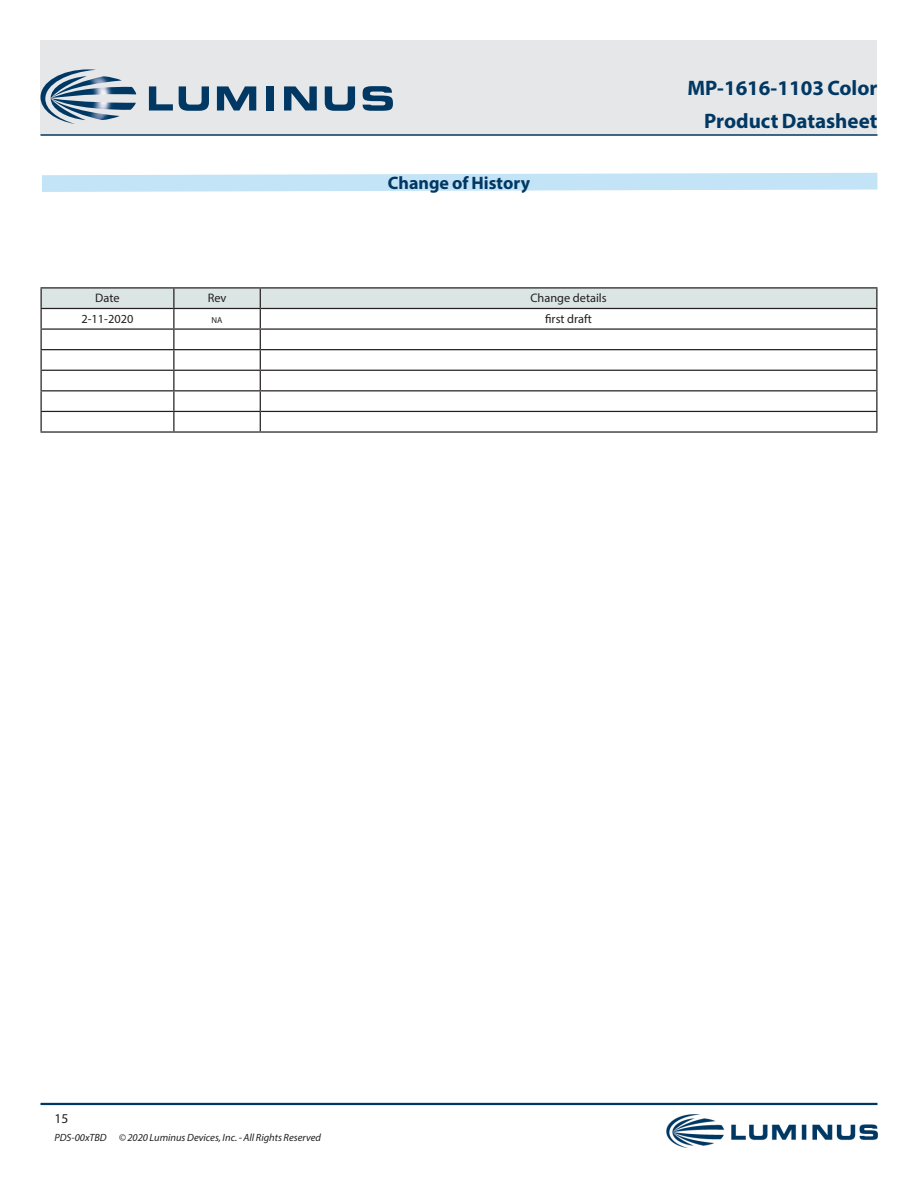
<style>
.page{position:relative;width:918px;height:1188px;background:#fff}
.page>*{position:absolute;margin:0;border:0;box-sizing:border-box;transform-origin:0 0}
.DS_Title1{font:700 21px "Myriad Pro";color:#003863}
.t1{font:700 18px "Myriad Pro";letter-spacing:-.005em;color:#003863}
.zzFooterRight2{font:13.5px "Myriad Pro";color:#231f20}
.t2{font:12.3px "Myriad Pro";color:#231f20}
.zzFooterRight1{font:italic 10.5px "Myriad Pro";color:#231f20}
.t3{font:8.7px "Myriad Pro";color:#231f20}
</style>
<div class="page">
<div style="left:40px;top:40px;width:838px;height:95px;background:#e6e7e9"></div>
<hr style="left:40px;top:1103px;width:838px;height:2px;background:#003863">
<hr style="left:40px;top:134px;width:838px;height:2px;background:#003863">
<svg style="left:40px;top:69px;width:96px;height:55px"></svg>
<svg style="left:149px;top:86px;width:24px;height:25px"></svg>
<svg style="left:179px;top:86px;width:30px;height:25px"></svg>
<svg style="left:217px;top:86px;width:39px;height:25px"></svg>
<div style="left:266px;top:86px;width:8px;height:25px;background:#003863"></div>
<svg style="left:284px;top:86px;width:33px;height:25px"></svg>
<svg style="left:325px;top:86px;width:30px;height:25px"></svg>
<svg style="left:363px;top:86px;width:30px;height:25px"></svg>
<svg style="left:42px;top:173px;width:836px;height:19px;background:#cae6f7"></svg>
<img style="left:666px;top:1115px;width:212px;height:33px">
<hr style="left:40px;top:308px;width:134px;height:1px;background:#231f20">
<hr style="left:260px;top:308px;width:618px;height:1px;background:#231f20">
<hr style="left:40px;top:328px;width:134px;height:2px;background:#231f20">
<hr style="left:260px;top:328px;width:618px;height:2px;background:#231f20">
<hr style="left:40px;top:349px;width:134px;height:1px;background:#231f20">
<hr style="left:260px;top:349px;width:618px;height:1px;background:#231f20">
<hr style="left:40px;top:370px;width:134px;height:1px;background:#231f20">
<hr style="left:260px;top:370px;width:618px;height:1px;background:#231f20">
<hr style="left:40px;top:390px;width:134px;height:1px;background:#231f20">
<hr style="left:260px;top:390px;width:618px;height:1px;background:#231f20">
<hr style="left:40px;top:411px;width:134px;height:1px;background:#231f20">
<hr style="left:260px;top:411px;width:618px;height:1px;background:#231f20">
<hr style="left:40px;top:431px;width:134px;height:2px;background:#231f20">
<hr style="left:174px;top:431px;width:86px;height:2px;background:#231f20">
<hr style="left:260px;top:431px;width:618px;height:2px;background:#231f20">
<hr style="left:40px;top:287px;width:134px;height:2px;background:#231f20">
<hr style="left:174px;top:287px;width:86px;height:2px;background:#231f20">
<hr style="left:260px;top:287px;width:618px;height:2px;background:#231f20">
<svg style="left:41px;top:288px;width:836px;height:143px"></svg>
<p class="t1" style="left:388px;top:171px;width:144px">Change of History</p>
<p class="t2" style="left:95px;top:290px;width:26px">Date</p>
<p class="t2" style="left:208px;top:290px;width:20px">Rev</p>
<p class="t2" style="left:530px;top:290px;width:78px">Change details</p>
<p class="t2" style="left:82px;top:311px;width:53px">2-11-2020</p>
<p class="t3" style="left:212px;top:314px;width:12px">na</p>
<p class="t2" style="left:545px;top:311px;width:48px">first draft</p>
<p class="DS_Title1" style="left:688px;top:74px;width:191px">MP-1616-1103 Color</p>
<p class="DS_Title1" style="left:704px;top:107px;width:175px">Product Datasheet</p>
<p class="zzFooterRight2" style="left:54px;top:1110px;width:15px">15</p>
<p class="zzFooterRight1" style="left:54px;top:1131px;width:268px">PDS-00xTBD © 2020 Luminus Devices, Inc. - All Rights Reserved</p>
</div>
